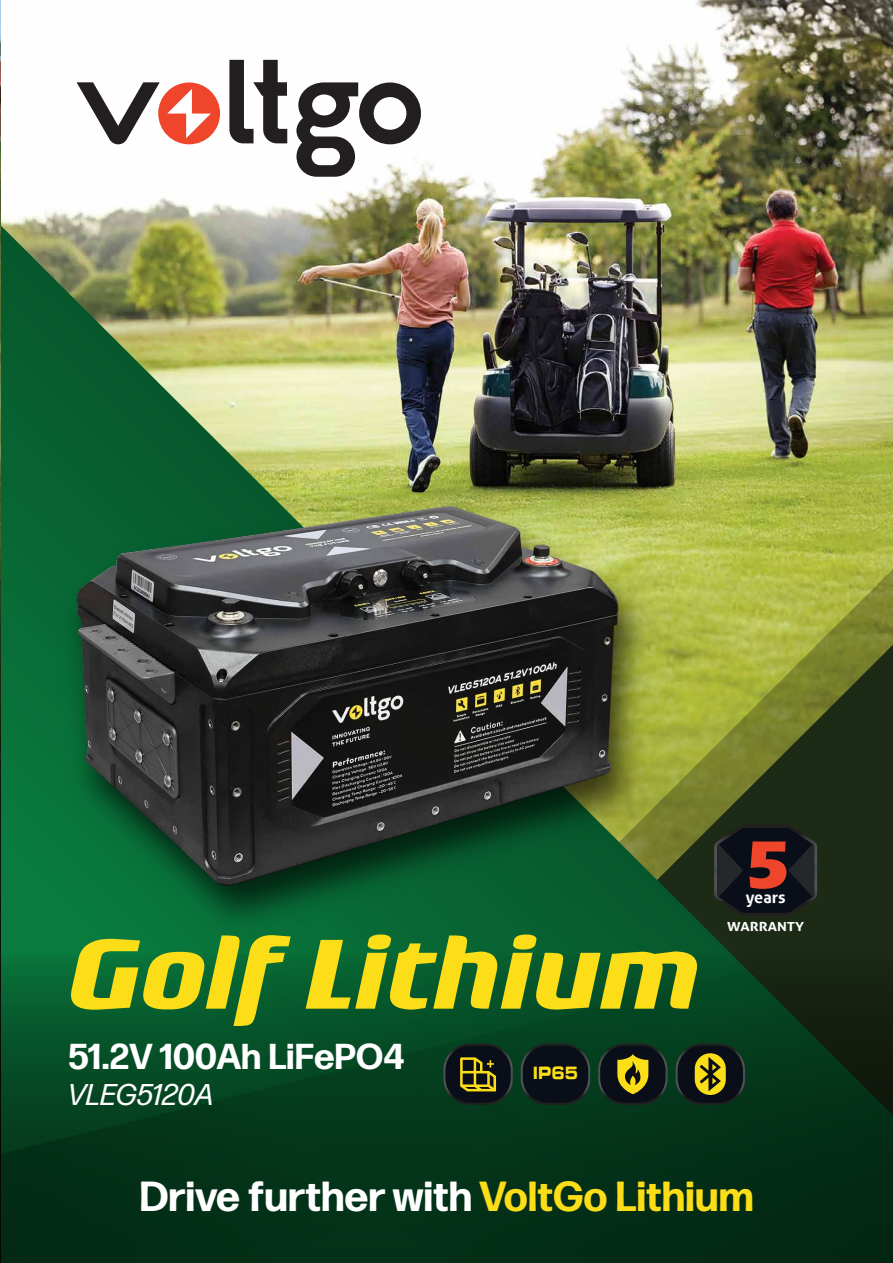
<style>
.page{position:relative;width:893px;height:1263px;background:#fff}
.page>*{position:absolute;margin:0;border:0;box-sizing:border-box;transform-origin:0 0}
.t1{font:italic 700 105px "Rogue Sans Ext";color:#fbdd18}
.t2{font:700 69.75px "Eras ITC";color:#ef462b}
.t3{font:700 42px "Forma DJR Text";color:#fff}
.t4{font:700 36px "Forma DJR Text";color:#fff}
.t5{font:italic 30px "Forma DJR Text";color:#fff}
.t6{font:16.8px "Eurostile Bold Extended Two";color:#fbdd18;scale:.8 1}
.t7{font:700 16.2px "Aller";letter-spacing:-.005em;color:#fff}
.t8{font:700 12.45px "Aller";color:#fff;scale:1.18 1}
.s1{color:#fbdd18}
</style>
<div class="page">
<img style="left:76px;top:0;width:817px;height:123px">
<img style="left:1px;top:123px;width:892px;height:809px">
<svg style="left:1px;top:932px;width:892px;height:21px;background:#0f532a"></svg>
<svg style="left:77px;top:60px;width:344px;height:117px"></svg>
<img style="left:0;top:0;width:1px;height:1263px">
<svg style="left:0;top:540px;width:1px;height:413px"></svg>
<svg style="left:0;top:953px;width:893px;height:310px;background:#053c1e"></svg>
<img style="left:49px;top:489px;width:618px;height:457px">
<img style="left:74px;top:505px;width:546px;height:382px">
<svg style="left:714px;top:825px;width:103px;height:91px;background:#13181d"></svg>
<svg style="left:443px;top:1043px;width:70px;height:62px;background:#2a331b"></svg>
<svg style="left:598px;top:1043px;width:70px;height:62px;background:#363d1b"></svg>
<svg style="left:676px;top:1043px;width:69px;height:62px;background:#3a3f1b"></svg>
<svg style="left:521px;top:1043px;width:69px;height:62px;background:#0c191b"></svg>
<p class="t1" style="left:67px;top:912px;width:632px">Golf Lithium</p>
<p class="t4" style="left:68px;top:1033px;width:338px">51.2V 100Ah LiFePO4</p>
<p class="t5" style="left:68px;top:1076px;width:147px">VLEG5120A</p>
<p class="t6" style="left:533px;top:1061px;width:58px">IP65</p>
<p class="t2" style="left:745px;top:825px;width:47px">5</p>
<p class="t7" style="left:746px;top:888px;width:41px">years</p>
<p class="t8" style="left:727px;top:919px;width:67px">WARRANTY</p>
<p class="t3" style="left:139px;top:1169px;width:616px">Drive further with <span class="s1">VoltGo Lithium</span></p>
</div>
